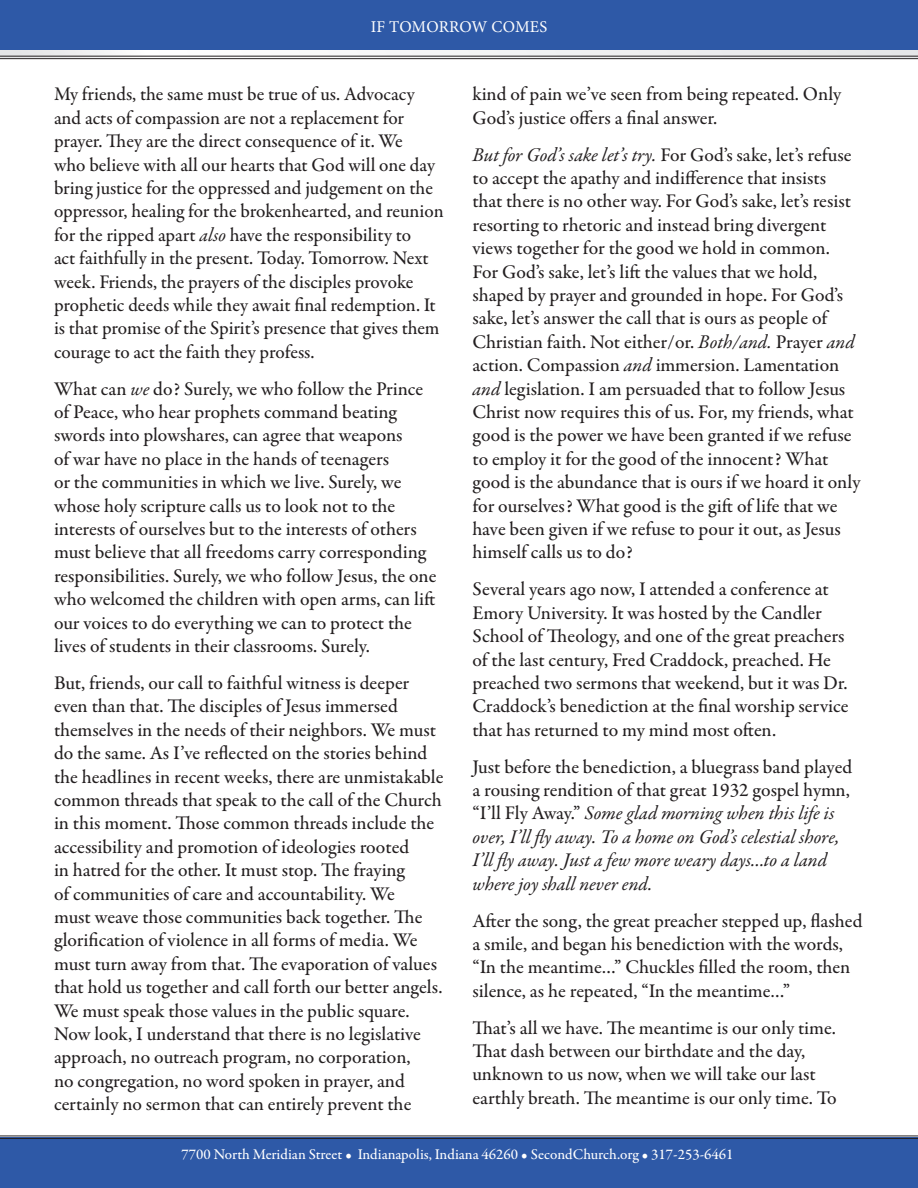
<style>
.page{position:relative;width:918px;height:1188px;background:#fff}
.page>*{position:absolute;margin:0;border:0;box-sizing:border-box;transform-origin:0 0}
.LIT_rack_body{font:500 19.5px/23.4px "Garamond Premr Pro";color:#231f20}
.LIT_rack_body-2{font:italic 19.5px/23.4px "Garamond Premr Pro";letter-spacing:-.005em;color:#231f20}
.t1{font:16.5px "Minion Pro";color:#fff}
.t2{font:500 15px "Garamond Premr Pro";color:#fff}
.s1{font-weight:400;font-style:italic}
.s2{font-weight:500;font-style:normal}
</style>
<div class="page">
<svg style="left:0;top:1135px;width:918px;height:3px;background:#6f7b93"></svg>
<div style="left:0;top:1138px;width:918px;height:50px;background:#2e59a7"></div>
<svg style="left:0;top:56px;width:918px;height:3px"></svg>
<svg style="left:0;top:50px;width:918px;height:6px"></svg>
<div style="left:0;top:0;width:918px;height:50px;background:#2e59a7"></div>
<p class="t1" style="left:371px;top:16px;width:178px">IF TOMORROW COMES</p>
<p class="LIT_rack_body" style="left:54px;top:83px;width:391px">My friends, the same must be true of us. Advocacy and acts of compassion are not a replacement for prayer. They are the direct consequence of it. We<br>who believe with all our hearts that God will one day bring justice for the oppressed and judgement on the oppressor, healing for the brokenhearted, and reunion for the ripped apart <span class="s1">also</span> have the responsibility to<br>act faithfully in the present. Today. Tomorrow. Next week. Friends, the prayers of the disciples provoke prophetic deeds while they await final redemption. It is that promise of the Spirit’s presence that gives them courage to act the faith they profess.</p>
<p class="LIT_rack_body" style="left:54px;top:377px;width:384px">What can <span class="s1">we</span> do? Surely, we who follow the Prince of Peace, who hear prophets command beating swords into plowshares, can agree that weapons<br>of war have no place in the hands of teenagers<br>or the communities in which we live. Surely, we whose holy scripture calls us to look not to the interests of ourselves but to the interests of others must believe that all freedoms carry corresponding responsibilities. Surely, we who follow Jesus, the one who welcomed the children with open arms, can lift our voices to do everything we can to protect the lives of students in their classrooms. Surely.</p>
<p class="LIT_rack_body" style="left:54px;top:672px;width:391px">But, friends, our call to faithful witness is deeper even than that. The disciples of Jesus immersed themselves in the needs of their neighbors. We must do the same. As I’ve reflected on the stories behind the headlines in recent weeks, there are unmistakable common threads that speak to the call of the Church in this moment. Those common threads include the accessibility and promotion of ideologies rooted<br>in hatred for the other. It must stop. The fraying<br>of communities of care and accountability. We<br>must weave those communities back together. The glorification of violence in all forms of media. We must turn away from that. The evaporation of values that hold us together and call forth our better angels.<br>We must speak those values in the public square.<br>Now look, I understand that there is no legislative approach, no outreach program, no corporation,<br>no congregation, no word spoken in prayer, and certainly no sermon that can entirely prevent the</p>
<p class="LIT_rack_body" style="left:472px;top:83px;width:370px">kind of pain we’ve seen from being repeated. Only<br>God’s justice offers a final answer.</p>
<p class="LIT_rack_body" style="left:472px;top:143px;width:390px"><span class="s1">But for God’s sake let’s try.</span> For God’s sake, let’s refuse to accept the apathy and indifference that insists that there is no other way. For God’s sake, let’s resist resorting to rhetoric and instead bring divergent views together for the good we hold in common.<br>For God’s sake, let’s lift the values that we hold, shaped by prayer and grounded in hope. For God’s sake, let’s answer the call that is ours as people of Christian faith. Not either/or. <span class="s1">Both/and.</span> Prayer <span class="s1">and </span>action. Compassion <span class="s1">and</span> immersion. Lamentation <span class="s1">and</span> legislation. I am persuaded that to follow Jesus Christ now requires this of us. For, my friends, what good is the power we have been granted if we refuse to employ it for the good of the innocent? What good is the abundance that is ours if we hoard it only for ourselves? What good is the gift of life that we have been given if we refuse to pour it out, as Jesus himself calls us to do?</p>
<p class="LIT_rack_body" style="left:472px;top:578px;width:378px">Several years ago now, I attended a conference at Emory University. It was hosted by the Candler School of Theology, and one of the great preachers of the last century, Fred Craddock, preached. He preached two sermons that weekend, but it was Dr.<br>Craddock’s benediction at the final worship service that has returned to my mind most often.</p>
<p class="LIT_rack_body-2" style="left:472px;top:756px;width:381px"><span class="s2">Just before the benediction, a bluegrass band played a rousing rendition of that great 1932 gospel hymn, “I’ll Fly Away.”</span> Some glad morning when this life is over, I’ll fly away. To a home on God’s celestial shore, I’ll fly away. Just a few more weary days…to a land where joy shall never end.</p>
<p class="LIT_rack_body" style="left:472px;top:909px;width:392px">After the song, the great preacher stepped up, flashed a smile, and began his benediction with the words, “In the meantime…” Chuckles filled the room, then silence, as he repeated, “In the meantime…”</p>
<p class="LIT_rack_body" style="left:472px;top:1016px;width:366px">That’s all we have. The meantime is our only time.<br>That dash between our birthdate and the day, unknown to us now, when we will take our last earthly breath. The meantime is our only time. To</p>
<p class="t2" style="left:181px;top:1145px;width:554px">7700 North Meridian Street • Indianapolis, Indiana 46260 • SecondChurch.org • 317-253-6461</p>
</div>
